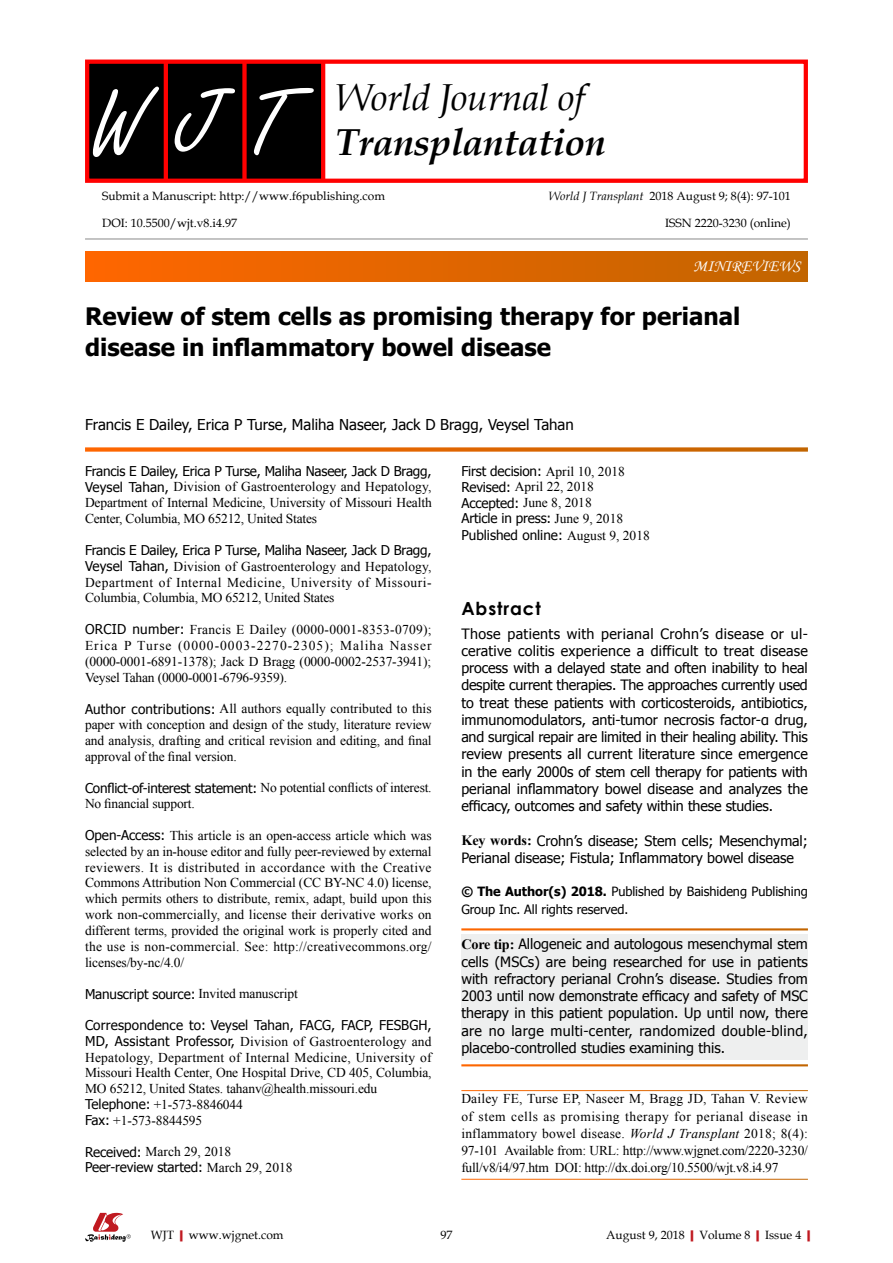
<style>
.page{position:relative;width:893px;height:1263px;background:#fff}
.page>*{position:absolute;margin:0;border:0;box-sizing:border-box;transform-origin:0 0}
.t1{font:97.5px "Freestyle Script";color:#fff}
.t2{font:italic 700 37.5px "Book Antiqua";letter-spacing:-.01em;color:#000}
.t3{font:italic 37.5px "Book Antiqua";letter-spacing:-.01em;color:#000}
.t4{font:700 24px/31.5px "Tahoma";color:#000}
.t5{font:700 18px "Century Gothic";letter-spacing:.05em;color:#000}
.t6{font:16.5px "Monotype Corsiva";color:#fff}
.t7{font:15px "Tahoma";color:#000}
.t8{font:14.25px/17.2px "Tahoma";letter-spacing:-.005em;color:#000;text-align:justify}
.t9{font:13.5px/15.9px "Times New Roman";letter-spacing:-.01em;color:#000;text-align:justify}
.t10{font:13.5px/16px "Tahoma";letter-spacing:-.01em;color:#000}
.t11{font:12.75px/18px "Tahoma";letter-spacing:-.005em;color:#000}
.t12{font:12px "Book Antiqua";color:#000}
.s1{font-style:italic}
.s2{font-family:"Tahoma"}
.s3{font-family:"Times New Roman"}
.s4{font-family:"Times New Roman";font-weight:700}
.s5{font-weight:700}
.s6{font-weight:700;color:#c01920}
</style>
<div class="page">
<div style="left:461px;top:934px;width:347px;height:126px;background:#eeefef"></div>
<div style="left:85px;top:252px;width:723px;height:29px;background:linear-gradient(to right,#f60,#c16500)"></div>
<hr style="left:85px;top:239px;width:723px;height:1px;background:#898989">
<svg style="left:85px;top:447px;width:723px;height:5px;background:#e47c26"></svg>
<svg style="left:85px;top:1213px;width:46px;height:29px"></svg>
<div style="left:87px;top:61px;width:236px;height:121px;background:#000"></div>
<hr style="left:164px;top:61px;width:4px;height:121px;background:#f00">
<div style="left:242px;top:61px;width:5px;height:121px;background:#f00"></div>
<hr style="left:321px;top:61px;width:4px;height:121px;background:#f00">
<div style="left:85px;top:60px;width:723px;height:123px;border:4px solid #f00"></div>
<p class="t1" style="left:91px;top:71px;width:202px">WJT</p>
<p class="t3" style="left:336px;top:71px;width:250px">World Journal of</p>
<p class="t2" style="left:336px;top:116px;width:271px">Transplantation</p>
<p class="t12" style="left:102px;top:188px;width:284px">Submit a Manuscript: http://www.f6publishing.com</p>
<p class="t12" style="left:102px;top:215px;width:137px">DOI: 10.5500/wjt.v8.i4.97</p>
<p class="t12" style="left:549px;top:188px;width:244px"><span class="s1">World J Transplant</span> 2018 August 9; 8(4): 97-101</p>
<p class="t12" style="left:665px;top:215px;width:127px">ISSN 2220-3230 (online)</p>
<p class="t6" style="left:693px;top:256px;width:109px">MINIREVIEWS</p>
<p class="t4" style="left:85px;top:298px;width:657px">Review of stem cells as promising therapy for perianal disease in inflammatory bowel disease</p>
<p class="t7" style="left:85px;top:415px;width:490px">Francis E Dailey, Erica P Turse, Maliha Naseer, Jack D Bragg, Veysel Tahan</p>
<p class="t9" style="left:85px;top:463px;width:348px"><span class="s2">Francis E Dailey, Erica P Turse, Maliha Naseer, Jack D Bragg, Veysel Tahan,</span> Division of Gastroenterology and Hepatology, Department of Internal Medicine, University of Missouri Health Center, Columbia, MO 65212, United States</p>
<p class="t9" style="left:85px;top:543px;width:348px"><span class="s2">Francis E Dailey, Erica P Turse, Maliha Naseer, Jack D Bragg, Veysel Tahan,</span> Division of Gastroenterology and Hepatology, Department of Internal Medicine, University of Missouri-Columbia, Columbia, MO 65212, United States</p>
<p class="t9" style="left:85px;top:621px;width:348px"><span class="s2">ORCID number:</span> Francis E Dailey (0000-0001-8353-0709); Erica P Turse (0000-0003-2270-2305); Maliha Nasser (0000-0001-6891-1378); Jack D Bragg (0000-0002-2537-3941); Veysel Tahan (0000-0001-6796-9359).</p>
<p class="t9" style="left:85px;top:700px;width:348px"><span class="s2">Author contributions:</span> All authors equally contributed to this paper with conception and design of the study, literature review and analysis, drafting and critical revision and editing, and final approval of the final version.</p>
<p class="t9" style="left:85px;top:780px;width:348px"><span class="s2">Conflict-of-interest statement:</span> No potential conflicts of interest.<br>No financial support.</p>
<p class="t9" style="left:85px;top:827px;width:348px"><span class="s2">Open-Access:</span> This article is an open-access article which was selected by an in-house editor and fully peer-reviewed by external reviewers. It is distributed in accordance with the Creative Commons Attribution Non Commercial (CC BY-NC 4.0) license, which permits others to distribute, remix, adapt, build upon this work non-commercially, and license their derivative works on different terms, provided the original work is properly cited and the use is non-commercial. See: http://creativecommons.org/ licenses/by-nc/4.0/</p>
<p class="t10" style="left:85px;top:985px;width:214px">Manuscript source: <span class="s3">Invited manuscript</span></p>
<p class="t9" style="left:85px;top:1018px;width:348px;text-align:left"><span class="s2">Correspondence to: Veysel Tahan, FACG, FACP, FESBGH, MD, Assistant Professor,</span> Division of Gastroenterology and Hepatology, Department of Internal Medicine, University of Missouri Health Center, One Hospital Drive, CD 405, Columbia, MO 65212, United States. tahanv@health.missouri.edu <span class="s2">Telephone:</span> +1-573-8846044<br><span class="s2">Fax:</span> +1-573-8844595</p>
<p class="t10" style="left:85px;top:1142px;width:209px">Received: <span class="s3">March 29, 2018<br></span>Peer-review started: <span class="s3">March 29, 2018</span></p>
<p class="t10" style="left:461px;top:462px;width:190px">First decision: <span class="s3">April 10, 2018<br></span>Revised: <span class="s3">April 22, 2018<br></span>Accepted: <span class="s3">June 8, 2018<br></span>Article in press: <span class="s3">June 9, 2018<br></span>Published online: <span class="s3">August 9, 2018</span></p>
<p class="t5" style="left:461px;top:595px;width:81px">Abstract</p>
<p class="t8" style="left:461px;top:624px;width:348px">Those patients with perianal Crohn’s disease or ul&shy;cerative colitis experience a difficult to treat disease process with a delayed state and often inability to heal despite current therapies. The approaches currently used to treat these patients with corticosteroids, antibiotics, immunomodulators, anti-tumor necrosis factor-α drug, and surgical repair are limited in their healing ability. This review presents all current literature since emergence in the early 2000s of stem cell therapy for patients with perianal inflammatory bowel disease and analyzes the efficacy, outcomes and safety within these studies.</p>
<p class="t8" style="left:461px;top:831px;width:348px"><span class="s4">Key words:</span> Crohn’s disease; Stem cells; Mesenchymal;<br>Perianal disease; Fistula; Inflammatory bowel disease</p>
<p class="t11" style="left:461px;top:882px;width:348px"><span class="s5">© The Author(s) 2018.</span> Published by Baishideng Publishing<br>Group Inc. All rights reserved.</p>
<p class="t8" style="left:461px;top:935px;width:348px"><span class="s4">Core tip:</span> Allogeneic and autologous mesenchymal stem cells (MSCs) are being researched for use in patients with refractory perianal Crohn’s disease. Studies from 2003 until now demonstrate efficacy and safety of MSC therapy in this patient population. Up until now, there are no large multi-center, randomized double-blind, placebo-controlled studies examining this.</p>
<p class="t9" style="left:461px;top:1090px;width:348px;line-height:17.2px">Dailey FE, Turse EP, Naseer M, Bragg JD, Tahan V. Review of stem cells as promising therapy for perianal disease in inflammatory bowel disease. <span class="s1">World J Transplant</span> 2018; 8(4):<br>97-101 Available from: URL: http://www.wjgnet.com/2220-3230/ full/v8/i4/97.htm DOI: http://dx.doi.org/10.5500/wjt.v8.i4.97</p>
<p class="t12" style="left:151px;top:1226px;width:134px">WJT<span class="s6">|</span>www.wjgnet.com</p>
<p class="t12" style="left:440px;top:1226px;width:13px">97</p>
<p class="t12" style="left:606px;top:1226px;width:211px">August 9, 2018<span class="s6">|</span>Volume 8<span class="s6">|</span>Issue 4<span class="s6">|</span></p>
</div>
